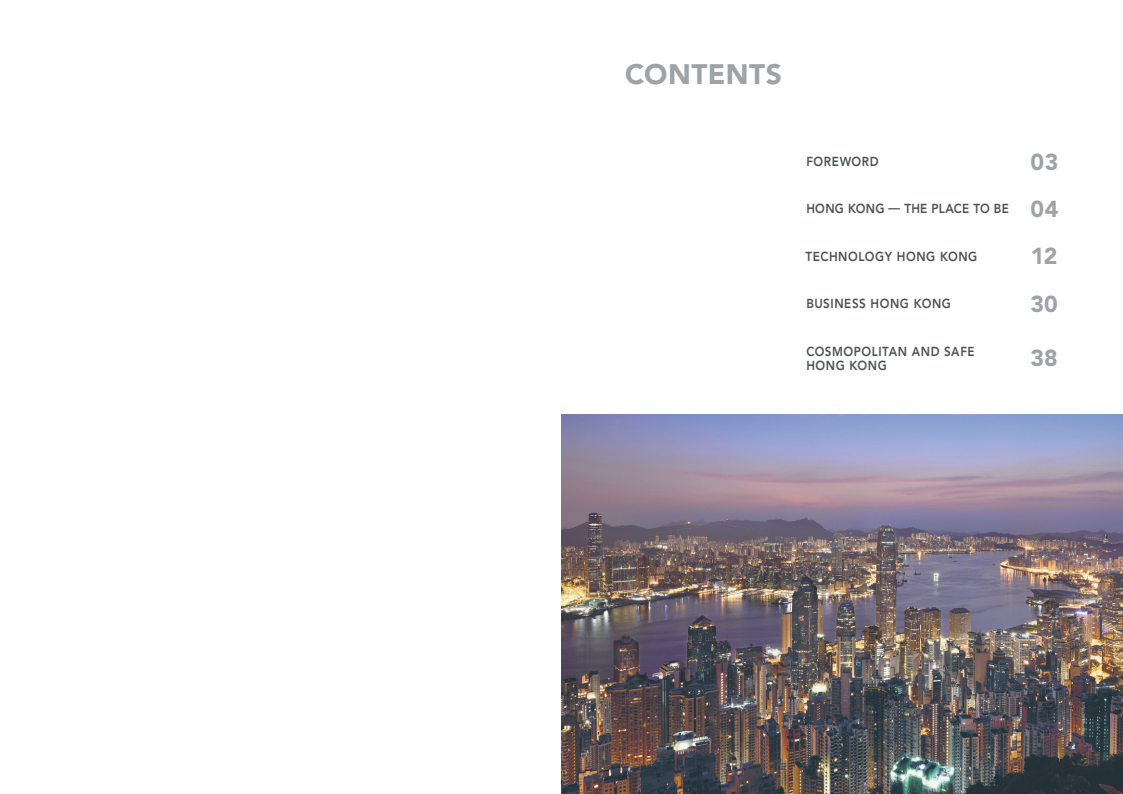
<style>
.page{position:relative;width:1123px;height:794px;background:#fff}
.page>*{position:absolute;margin:0;border:0;box-sizing:border-box;transform-origin:0 0}
.t1{font:900 28px "Avenir LT Std";letter-spacing:.015em;color:#9da3a6}
.t2{font:900 23px "Avenir LT Std";color:#9da3a6}
.t3{font:800 13px/14px "Avenir LT Std";letter-spacing:.05em;color:#4d5354;scale:.9 1}
.t4{font:800 13px "Avenir LT Std";letter-spacing:.025em;color:#4d5354;scale:.9 1}
.s1{font-weight:900;font-size:23px;color:#9da3a6}
</style>
<div class="page">
<img style="left:561px;top:414px;width:562px;height:380px">
<h1 class="t1" style="left:625px;top:58px;width:158px">CONTENTS</h1>
<p class="t3" style="left:806px;top:155px;width:82px">FOREWORD</p>
<h2 class="t2" style="left:1030px;top:148px;width:29px">03</h2>
<p class="t4" style="left:806px;top:201px;width:281px">HONG KONG — THE PLACE TO BE <span class="s1">04</span></p>
<p class="t3" style="left:805px;top:249px;width:192px">TECHNOLOGY HONG KONG</p>
<h2 class="t2" style="left:1030px;top:242px;width:28px">12</h2>
<p class="t3" style="left:806px;top:297px;width:162px">BUSINESS HONG KONG</p>
<h2 class="t2" style="left:1030px;top:290px;width:29px">30</h2>
<p class="t3" style="left:806px;top:344px;width:188px">COSMOPOLITAN AND SAFE<br>HONG KONG</p>
<h2 class="t2" style="left:1030px;top:344px;width:29px">38</h2>
</div>
